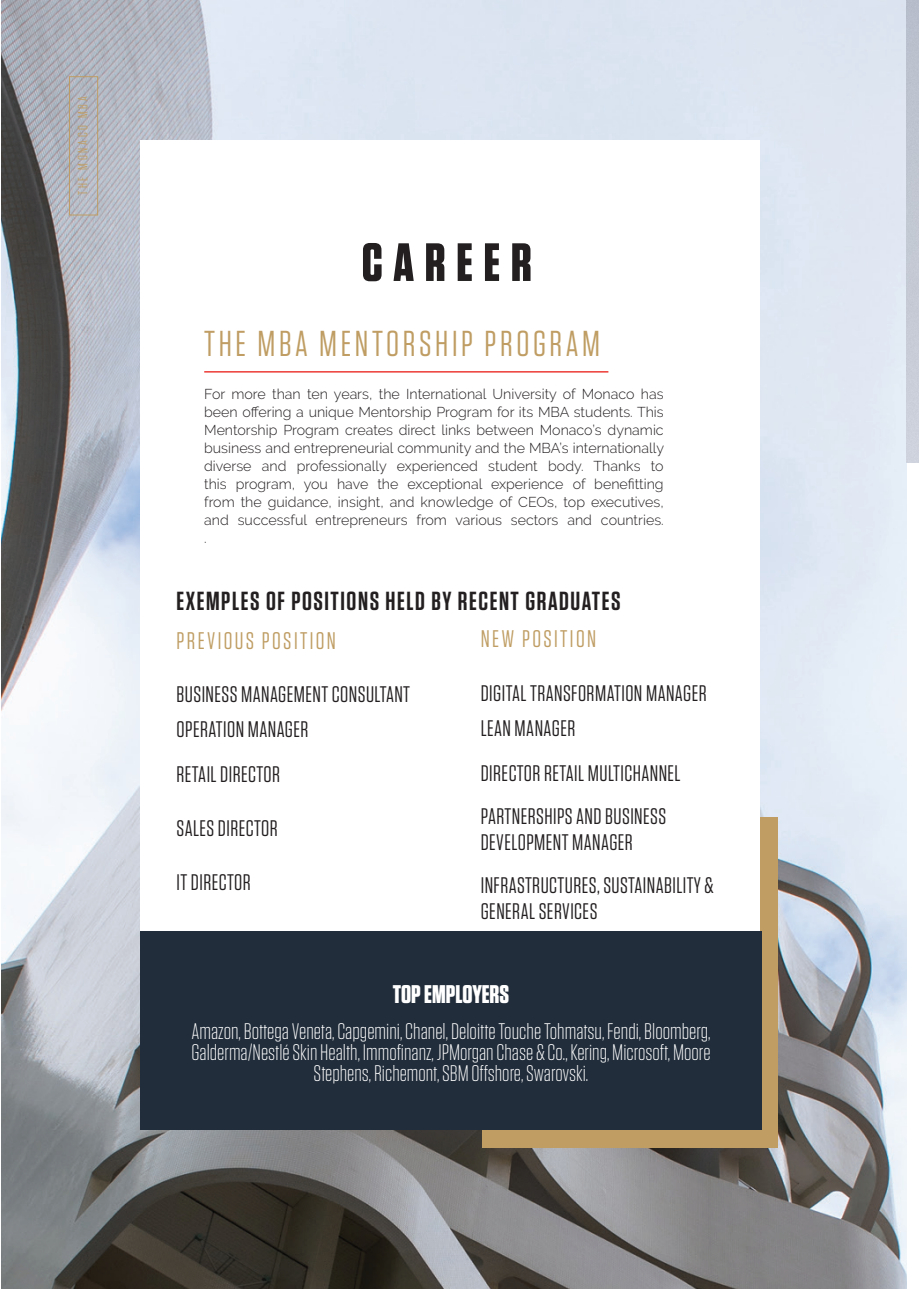
<style>
.page{position:relative;width:919px;height:1289px;background:#fff}
.page>*{position:absolute;margin:0;border:0;box-sizing:border-box;transform-origin:0 0}
.t1{font:700 53.7px "Tungsten";letter-spacing:.2em;color:#231f20}
.t2{font:36px "Tungsten";letter-spacing:.1em;color:#bf9d63}
.t3{font:600 26.1px "Tungsten";letter-spacing:.06em;color:#231f20}
.Corps_de_Texte_OK{font:700 25.5px "Tungsten";color:#fff}
.t4{font:24px "Tungsten";letter-spacing:.1em;color:#bf9d63}
.t5{font:22.5px/25.5px "Tungsten";letter-spacing:.02em;color:#231f20}
.Corps_de_Texte_OK-2{font:300 22.5px/21px "Tungsten";color:#fff;text-align:center}
.t6{font:300 14.25px/18px "Raleway";color:#231f20;text-align:justify}
.t7{font:13.5px "Tungsten";letter-spacing:.2em;color:#bf9d63}
</style>
<div class="page">
<img style="left:1px;top:0;width:905px;height:1288px">
<div style="left:482px;top:817px;width:295px;height:330px;background:#bf9d63"></div>
<div style="left:140px;top:140px;width:620px;height:987px;background:#fff"></div>
<div style="left:69px;top:76px;width:29px;height:139px;border:1px solid #bf9d63"></div>
<div style="left:140px;top:931px;width:621px;height:198px;background:#212d3b"></div>
<hr style="left:204px;top:371px;width:404px;height:1px;background:#ee3b36">
<p class="t7" style="left:76px;top:195px;width:100px;rotate:-90deg">THE MONACO MBA</p>
<p class="t1" style="left:362px;top:233px;width:171px">CAREER</p>
<p class="t2" style="left:204px;top:325px;width:397px">THE MBA MENTORSHIP PROGRAM</p>
<p class="t6" style="left:204px;top:385px;width:461px">For more than ten years, the International University of Monaco has been offering a unique Mentorship Program for its MBA students. This Mentorship Program creates direct links between Monaco’s dynamic business and entrepreneurial community and the MBA’s internationally diverse and professionally experienced student body. Thanks to this program, you have the exceptional experience of benefitting from the guidance, insight, and knowledge of CEOs, top executives, and successful entrepreneurs from various sectors and countries. .</p>
<p class="t3" style="left:176px;top:587px;width:445px">EXEMPLES OF POSITIONS HELD BY RECENT GRADUATES</p>
<p class="t4" style="left:176px;top:628px;width:161px">PREVIOUS POSITION</p>
<p class="t5" style="left:176px;top:681px;width:235px">BUSINESS MANAGEMENT CONSULTANT</p>
<p class="t5" style="left:176px;top:717px;width:133px">OPERATION MANAGER</p>
<p class="t5" style="left:176px;top:761px;width:105px">RETAIL DIRECTOR</p>
<p class="t5" style="left:176px;top:815px;width:103px">SALES DIRECTOR</p>
<p class="t5" style="left:176px;top:869px;width:76px">IT DIRECTOR</p>
<p class="t4" style="left:480px;top:626px;width:117px">NEW POSITION</p>
<p class="t5" style="left:480px;top:680px;width:227px">DIGITAL TRANSFORMATION MANAGER</p>
<p class="t5" style="left:480px;top:715px;width:96px">LEAN MANAGER</p>
<p class="t5" style="left:480px;top:760px;width:201px">DIRECTOR RETAIL MULTICHANNEL</p>
<p class="t5" style="left:480px;top:803px;width:187px">PARTNERSHIPS AND BUSINESS<br>DEVELOPMENT MANAGER</p>
<p class="t5" style="left:480px;top:872px;width:234px">INFRASTRUCTURES, SUSTAINABILITY &amp;<br>GENERAL SERVICES</p>
<p class="Corps_de_Texte_OK" style="left:393px;top:980px;width:118px">TOP EMPLOYERS</p>
<p class="Corps_de_Texte_OK-2" style="left:191px;top:1021px;width:520px">Amazon, Bottega Veneta, Capgemini, Chanel, Deloitte Touche Tohmatsu, Fendi, Bloomberg,<br>Galderma/Nestlé Skin Health, Immofinanz, JPMorgan Chase &amp; Co., Kering, Microsoft, Moore<br>Stephens, Richemont, SBM Offshore, Swarovski.</p>
</div>
